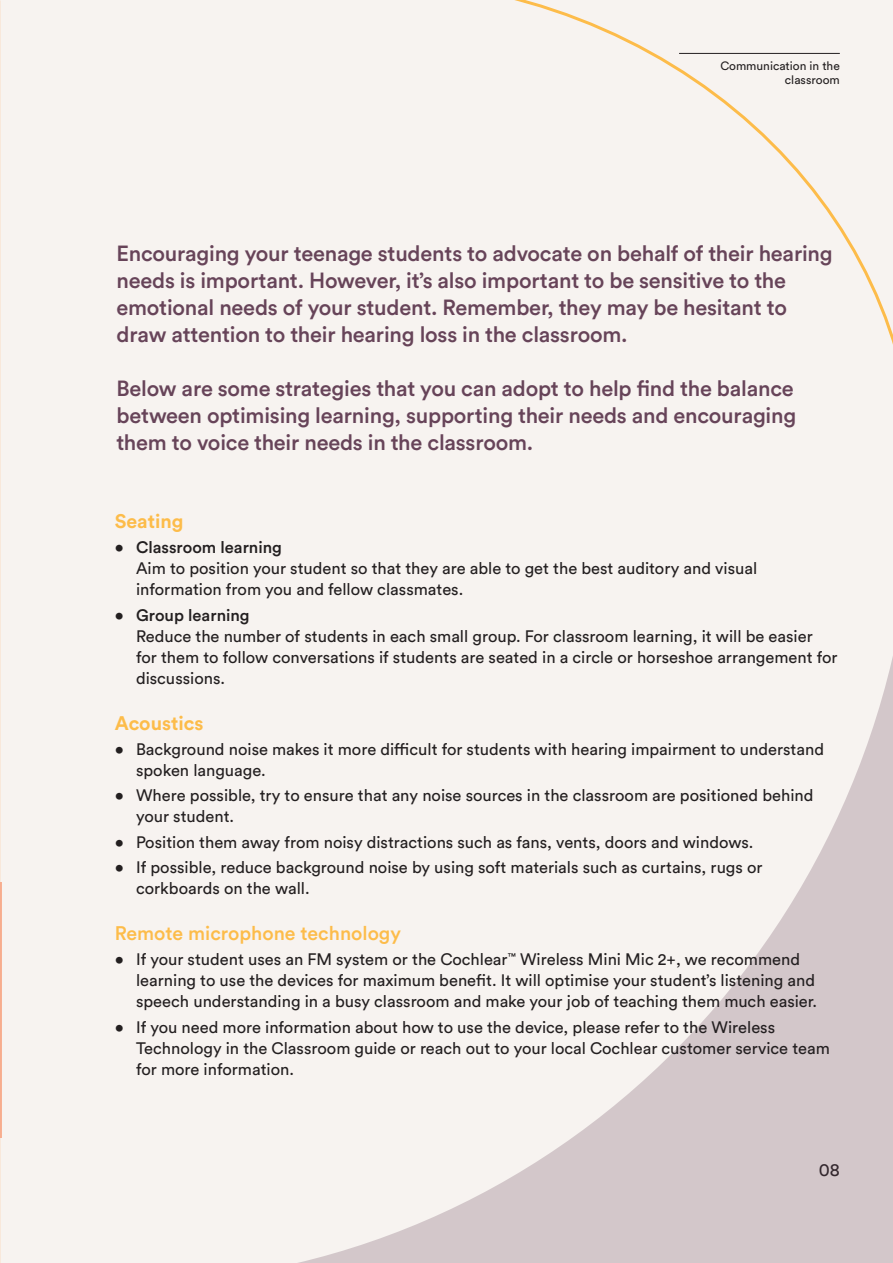
<style>
.page{position:relative;width:893px;height:1263px;background:#f7f3f0}
.page>*{position:absolute;margin:0;border:0;box-sizing:border-box;transform-origin:0 0}
.t1{font:500 21.75px/27px "Circular Std";letter-spacing:-.01em;color:#674459}
.t2{font:500 19.5px "Circular Std";color:#fdbc4a}
.t3{font:700 19.5px "Circular Std";color:#fdbc4a}
.t4{font:18px "Circular Std";color:#231f20}
.t5{font:16.5px/21px "Circular Std";color:#231f20}
.t6{font:12px/14.4px "Circular Std";color:#231f20;text-align:right}
.s1{font-weight:500}
</style>
<div class="page">
<img style="left:0;top:0;width:1px;height:1263px">
<svg style="left:514px;top:0;width:379px;height:345px"></svg>
<svg style="left:298px;top:656px;width:595px;height:607px"></svg>
<hr style="left:0;top:883px;width:2px;height:255px;background:#f79a75">
<p class="t6" style="left:720px;top:58px;width:121px">Communication in the classroom</p>
<p class="t1" style="left:117px;top:240px;width:718px">Encouraging your teenage students to advocate on behalf of their hearing needs is important. However, it’s also important to be sensitive to the emotional needs of your student. Remember, they may be hesitant to draw attention to their hearing loss in the classroom.</p>
<p class="t1" style="left:117px;top:375px;width:681px;text-align:justify">Below are some strategies that you can adopt to help find the balance between optimising learning, supporting their needs and encouraging them to voice their needs in the classroom.</p>
<p class="t3" style="left:115px;top:509px;width:70px">Seating</p>
<p class="t5" style="left:136px;top:537px;width:623px;text-indent:-21px"><span class="s1">• Classroom learning<br></span>Aim to position your student so that they are able to get the best auditory and visual information from you and fellow classmates.</p>
<p class="t5" style="left:136px;top:604px;width:703px;text-indent:-21px"><span class="s1">• Group learning<br></span>Reduce the number of students in each small group. For classroom learning, it will be easier for them to follow conversations if students are seated in a circle or horseshoe arrangement for discussions.</p>
<p class="t3" style="left:115px;top:710px;width:90px">Acoustics</p>
<p class="t5" style="left:136px;top:739px;width:689px;text-indent:-21px">• Background noise makes it more difficult for students with hearing impairment to understand spoken language.</p>
<p class="t5" style="left:136px;top:785px;width:679px;text-indent:-21px">• Where possible, try to ensure that any noise sources in the classroom are positioned behind your student.</p>
<p class="t5" style="left:115px;top:831px;width:640px">• Position them away from noisy distractions such as fans, vents, doors and windows.</p>
<p class="t5" style="left:136px;top:856px;width:628px;text-indent:-21px">• If possible, reduce background noise by using soft materials such as curtains, rugs or corkboards on the wall.</p>
<p class="t2" style="left:115px;top:921px;width:288px">Remote microphone technology</p>
<p class="t5" style="left:136px;top:949px;width:682px;text-indent:-21px">• If your student uses an FM system or the Cochlear<sup>™</sup> Wireless Mini Mic 2+, we recommend learning to use the devices for maximum benefit. It will optimise your student’s listening and speech understanding in a busy classroom and make your job of teaching them much easier.</p>
<p class="t5" style="left:136px;top:1016px;width:695px;text-indent:-21px">• If you need more information about how to use the device, please refer to the Wireless<br>Technology in the Classroom guide or reach out to your local Cochlear customer service team for more information.</p>
<p class="t4" style="left:819px;top:1159px;width:23px">08</p>
</div>
